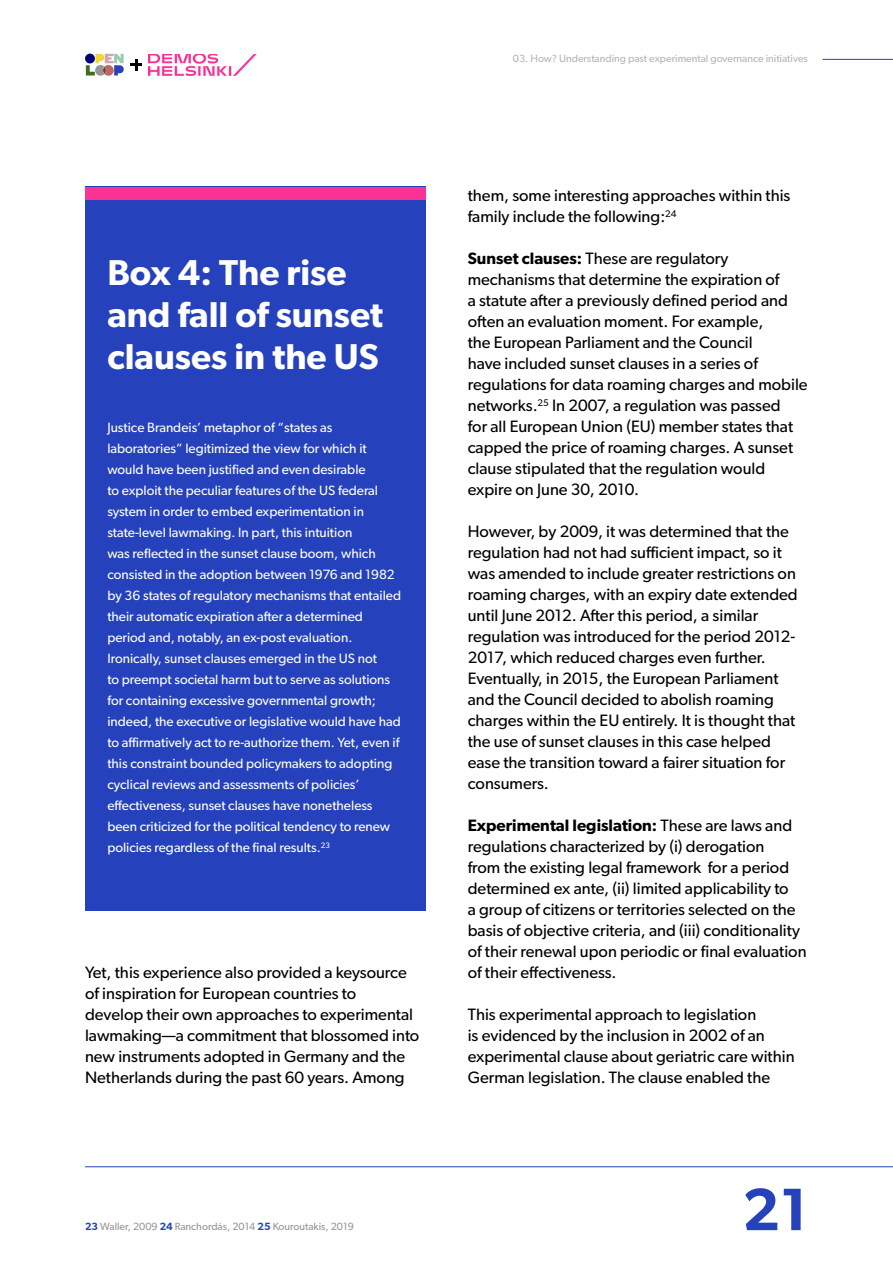
<style>
.page{position:relative;width:893px;height:1263px;background:#fff}
.page>*{position:absolute;margin:0;border:0;box-sizing:border-box;transform-origin:0 0}
.t1{font:600 60px "Gibson";color:#2542bc}
.t2{font:600 36px/42px "Gibson";color:#fff}
.t3{font:16.5px/21px "Gibson";color:#000}
.t4{font:13.5px/21px "Gibson";color:#fff}
.t5{font:10.5px "Gibson";color:#b5b5b6}
.t6{font:10.5px "Gibson";color:#969696}
.s1{font-weight:600;color:#2542bc}
.s2{font-weight:600}
</style>
<div class="page">
<hr style="left:823px;top:59px;width:70px;height:1px;background:#2542bc">
<img style="left:149px;top:54px;width:107px;height:21px">
<svg style="left:131px;top:59px;width:11px;height:11px"></svg>
<svg style="left:86px;top:54px;width:38px;height:22px"></svg>
<div style="left:85px;top:187px;width:340px;height:724px;background:#2542bc"></div>
<div style="left:85px;top:187px;width:340px;height:12px;background:#fa3296"></div>
<hr style="left:85px;top:1166px;width:808px;height:1px;background:#2542bc">
<p class="t5" style="left:513px;top:52px;width:296px">03. How? Understanding past experimental governance initiatives</p>
<h2 class="t2" style="left:107px;top:251px;width:277px">Box 4: The rise and fall of sunset clauses in the US</h2>
<p class="t4" style="left:107px;top:417px;width:295px">Justice Brandeis’ metaphor of “states as laboratories” legitimized the view for which it would have been justified and even desirable<br>to exploit the peculiar features of the US federal system in order to embed experimentation in state-level lawmaking. In part, this intuition<br>was reflected in the sunset clause boom, which consisted in the adoption between 1976 and 1982 by 36 states of regulatory mechanisms that entailed their automatic expiration after a determined period and, notably, an ex-post evaluation.<br>Ironically, sunset clauses emerged in the US not<br>to preempt societal harm but to serve as solutions for containing excessive governmental growth; indeed, the executive or legislative would have had to affirmatively act to re-authorize them. Yet, even if this constraint bounded policymakers to adopting cyclical reviews and assessments of policies’ effectiveness, sunset clauses have nonetheless been criticized for the political tendency to renew policies regardless of the final results.<sup>23</sup></p>
<p class="t3" style="left:85px;top:962px;width:336px">Yet, this experience also provided a keysource of inspiration for European countries to<br>develop their own approaches to experimental lawmaking—a commitment that blossomed into new instruments adopted in Germany and the Netherlands during the past 60 years. Among</p>
<p class="t6" style="left:85px;top:1219px;width:270px"><span class="s1">23</span> Waller, 2009 <span class="s1">24</span> Ranchordás, 2014 <span class="s1">25</span> Kouroutakis, 2019</p>
<p class="t3" style="left:468px;top:185px;width:324px">them, some interesting approaches within this family include the following:<sup>24</sup></p>
<p class="t3" style="left:468px;top:248px;width:341px"><span class="s2">Sunset clauses:</span> These are regulatory mechanisms that determine the expiration of<br>a statute after a previously defined period and often an evaluation moment. For example,<br>the European Parliament and the Council<br>have included sunset clauses in a series of regulations for data roaming charges and mobile networks.<sup>25</sup> In 2007, a regulation was passed<br>for all European Union (EU) member states that capped the price of roaming charges. A sunset clause stipulated that the regulation would expire on June 30, 2010.</p>
<p class="t3" style="left:468px;top:521px;width:332px">However, by 2009, it was determined that the regulation had not had sufficient impact, so it was amended to include greater restrictions on roaming charges, with an expiry date extended until June 2012. After this period, a similar regulation was introduced for the period 2012- 2017, which reduced charges even further.<br>Eventually, in 2015, the European Parliament and the Council decided to abolish roaming charges within the EU entirely. It is thought that the use of sunset clauses in this case helped ease the transition toward a fairer situation for consumers.</p>
<p class="t3" style="left:468px;top:815px;width:340px"><span class="s2">Experimental legislation:</span> These are laws and regulations characterized by (i) derogation<br>from the existing legal framework for a period determined ex ante, (ii) limited applicability to<br>a group of citizens or territories selected on the basis of objective criteria, and (iii) conditionality of their renewal upon periodic or final evaluation of their effectiveness.</p>
<p class="t3" style="left:468px;top:1004px;width:328px">This experimental approach to legislation<br>is evidenced by the inclusion in 2002 of an experimental clause about geriatric care within German legislation. The clause enabled the</p>
<h1 class="t1" style="left:742px;top:1173px;width:67px">21</h1>
</div>
